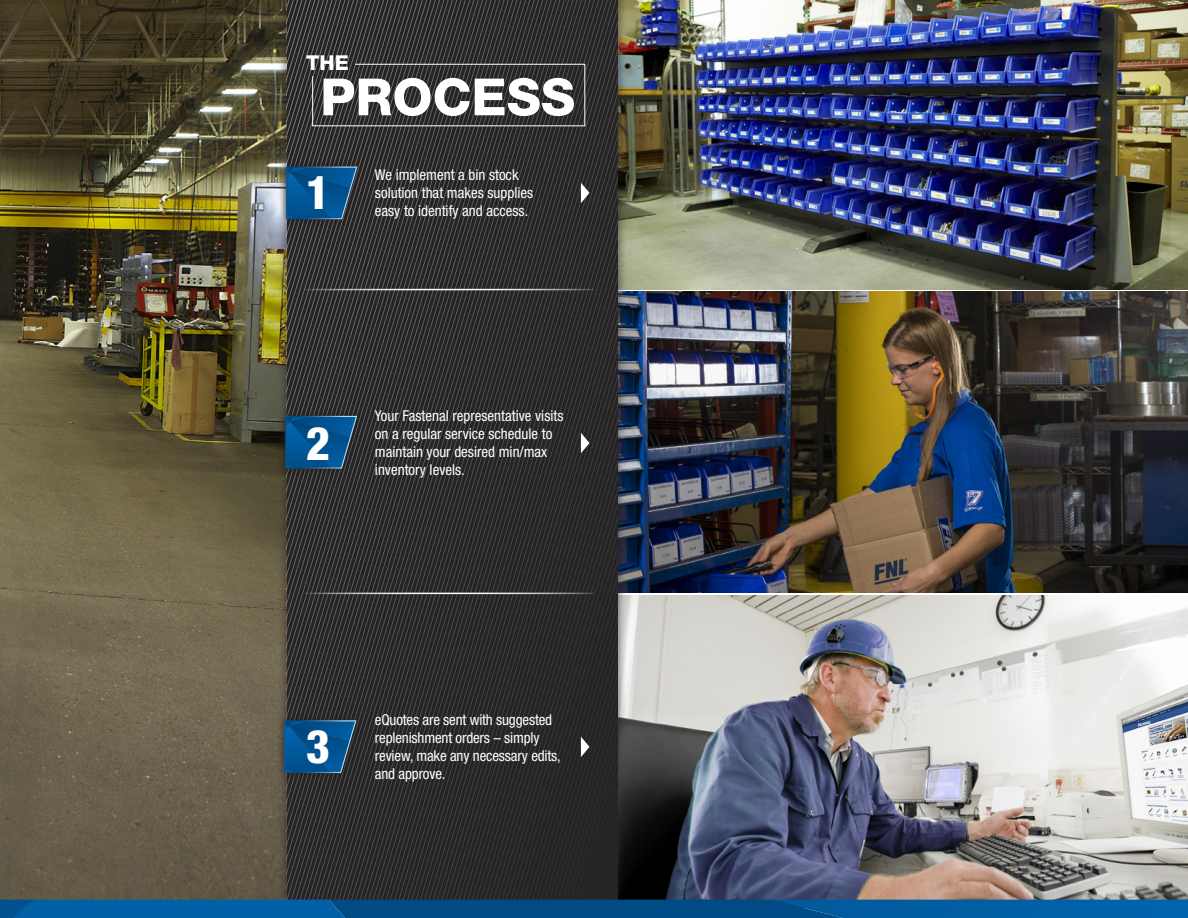
<style>
.page{position:relative;width:1188px;height:918px;background:#fff}
.page>*{position:absolute;margin:0;border:0;box-sizing:border-box;transform-origin:0 0}
.t1{font:800 51.3px "Helvetica Neue LT Std";color:#fff}
.t2{font:800 condensed 46.35px "Helvetica Neue LT Std";color:#fff}
.t3{font:800 20.55px "Helvetica Neue LT Std";color:#fff}
.t4{font:condensed 15px/18px "Helvetica Neue LT Std";color:#fff}
</style>
<div class="page">
<img style="left:1px;top:0;width:276px;height:900px">
<img style="left:0;top:0;width:1px;height:900px">
<img style="left:628px;top:0;width:560px;height:289px">
<img style="left:628px;top:292px;width:560px;height:301px">
<img style="left:628px;top:595px;width:560px;height:305px">
<div style="left:277px;top:0;width:351px;height:909px;background:#231f20;opacity:.75"></div>
<svg style="left:287px;top:0;width:331px;height:900px;background:#302d2e"></svg>
<svg style="left:581px;top:183px;width:8px;height:20px"></svg>
<svg style="left:581px;top:433px;width:8px;height:20px"></svg>
<svg style="left:581px;top:737px;width:8px;height:20px"></svg>
<hr style="left:305px;top:289px;width:289px;height:1px;background:#fff">
<hr style="left:305px;top:593px;width:289px;height:1px;background:#fff">
<svg style="left:312px;top:64px;width:274px;height:63px;background:#3b3939"></svg>
<svg style="left:0;top:900px;width:1188px;height:18px;background:#005798"></svg>
<div style="left:279px;top:159px;width:85px;height:67px;background:#231f20;opacity:.75"></div>
<svg style="left:286px;top:166px;width:72px;height:54px;background:#0d5287"></svg>
<div style="left:278px;top:409px;width:86px;height:67px;background:#231f20;opacity:.75"></div>
<svg style="left:285px;top:415px;width:73px;height:54px;background:#0c5186"></svg>
<div style="left:277px;top:713px;width:86px;height:67px;background:#231f20;opacity:.75"></div>
<svg style="left:284px;top:720px;width:73px;height:54px;background:#0c5287"></svg>
<p class="t3" style="left:306px;top:50px;width:44px">THE</p>
<p class="t1" style="left:320px;top:67px;width:256px">PROCESS</p>
<p class="t2" style="left:306px;top:164px;width:26px">1</p>
<p class="t4" style="left:375px;top:166px;width:160px">We implement a bin stock solution that makes supplies easy to identify and access.</p>
<p class="t2" style="left:306px;top:414px;width:26px">2</p>
<p class="t4" style="left:375px;top:407px;width:190px">Your Fastenal representative visits on a regular service schedule to maintain your desired min/max inventory levels.</p>
<p class="t2" style="left:306px;top:718px;width:26px">3</p>
<p class="t4" style="left:375px;top:711px;width:187px">eQuotes are sent with suggested replenishment orders – simply review, make any necessary edits, and approve.</p>
</div>
